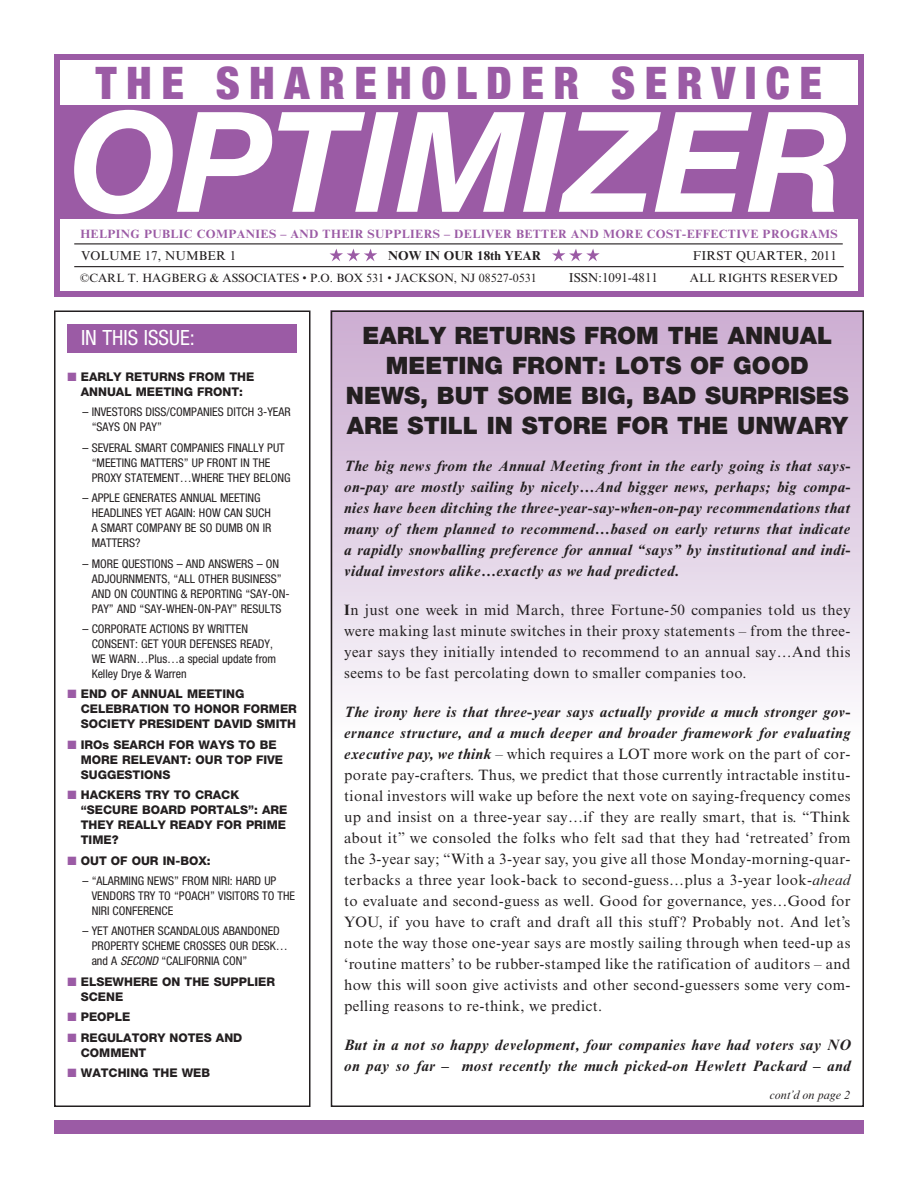
<style>
.page{position:relative;width:918px;height:1188px;background:#fff}
.page>*{position:absolute;margin:0;border:0;box-sizing:border-box;transform-origin:0 0}
.t1{font:italic 700 139.5px "Helvetica Neue LT Std";color:#fff}
.t2{font:900 condensed 45px "Helvetica Neue LT Std";letter-spacing:.21em;color:#9b5ba5}
.t3{font:900 24px/30px "Helvetica Neue LT Std";color:#231f20;text-align:center}
.t4{font:condensed 21px "Helvetica Neue LT Std";color:#fff}
.t5{font:15px/21px "Times New Roman MT Std";letter-spacing:.025em;color:#231f20;text-align:justify}
.t6{font:italic 700 15px/21px "Times New Roman MT Std";letter-spacing:.025em;color:#231f20;text-align:justify}
.t7{font:12.9px "Times New Roman MT Std";letter-spacing:.005em;color:#231f20}
.t8{font:700 12.9px "Times New Roman MT Std";letter-spacing:.005em;color:#231f20}
.t9{font:condensed 12px/15px "Helvetica Neue LT Std";color:#231f20}
.t10{font:800 12px/15px "Helvetica Neue LT Std";color:#231f20}
.t11{font:700 12px "Times New Roman MT Std";letter-spacing:.035em;color:#9b5ba5}
.t12{font:12px "Times New Roman MT Std";color:#231f20}
.t13{font:italic 12px "Times New Roman MT Std";color:#231f20}
.s1{color:#9b5ba5}
.s2{font-style:italic}
.s3{font-weight:700}
.s4{font-weight:700;font-style:italic}
</style>
<div class="page">
<div style="left:331px;top:310px;width:533px;height:430px;background:linear-gradient(to bottom,#caaad0,#fbfafd)"></div>
<div style="left:54px;top:310px;width:256px;height:797px;border:2px solid #231f20"></div>
<div style="left:54px;top:54px;width:810px;height:243px;border:6px solid #9b5ba5"></div>
<div style="left:54px;top:105px;width:810px;height:114px;background:#9b5ba5"></div>
<svg style="left:330px;top:249px;width:47px;height:13px"></svg>
<svg style="left:552px;top:249px;width:48px;height:13px"></svg>
<hr style="left:74px;top:243px;width:769px;height:1px;background:#231f20">
<hr style="left:74px;top:266px;width:770px;height:1px;background:#231f20">
<div style="left:54px;top:1120px;width:810px;height:14px;background:#9b5ba5"></div>
<div style="left:68px;top:324px;width:229px;height:28px;background:#9b5ba5"></div>
<h2 class="t2" style="left:96px;top:55px;width:728px">THE SHAREHOLDER SERVICE</h2>
<h1 class="t1" style="left:69px;top:76px;width:782px">OPTIMIZER</h1>
<p class="t11" style="left:80px;top:227px;width:759px">HELPING PUBLIC COMPANIES – AND THEIR SUPPLIERS – DELIVER BETTER AND MORE COST-EFFECTIVE PROGRAMS</p>
<p class="t7" style="left:81px;top:248px;width:157px">VOLUME 17, NUMBER 1</p>
<p class="t8" style="left:388px;top:248px;width:155px">NOW IN OUR 18th YEAR</p>
<p class="t7" style="left:693px;top:248px;width:145px">FIRST QUARTER, 2011</p>
<p class="t12" style="left:80px;top:271px;width:458px">©CARL T. HAGBERG &amp; ASSOCIATES • P.O. BOX 531 • JACKSON, NJ 08527-0531</p>
<p class="t7" style="left:569px;top:270px;width:91px">ISSN:1091-4811</p>
<p class="t12" style="left:690px;top:271px;width:149px">ALL RIGHTS RESERVED</p>
<h3 class="t4" style="left:81px;top:326px;width:115px">IN THIS ISSUE:</h3>
<p class="t10" style="left:68px;top:369px;width:188px;text-align:center"><span class="s1">■</span> EARLY RETURNS FROM THE<br>ANNUAL MEETING FRONT:</p>
<p class="t9" style="left:92px;top:405px;width:201px;text-indent:-9px">– INVESTORS DISS/COMPANIES DITCH 3-YEAR “SAYS ON PAY”</p>
<p class="t9" style="left:92px;top:440px;width:200px;text-indent:-9px">– SEVERAL SMART COMPANIES FINALLY PUT “MEETING MATTERS” UP FRONT IN THE<br>PROXY STATEMENT…WHERE THEY BELONG</p>
<p class="t9" style="left:92px;top:490px;width:181px;text-indent:-9px">– APPLE GENERATES ANNUAL MEETING<br>HEADLINES YET AGAIN: HOW CAN SUCH<br>A SMART COMPANY BE SO DUMB ON IR<br>MATTERS?</p>
<p class="t9" style="left:92px;top:556px;width:199px;text-indent:-9px">– MORE QUESTIONS – AND ANSWERS – ON ADJOURNMENTS, “ALL OTHER BUSINESS” AND ON COUNTING &amp; REPORTING “SAY-ON-PAY” AND “SAY-WHEN-ON-PAY” RESULTS</p>
<p class="t9" style="left:92px;top:621px;width:186px;text-indent:-9px">– CORPORATE ACTIONS BY WRITTEN<br>CONSENT: GET YOUR DEFENSES READY,<br>WE WARN…Plus…a special update from<br>Kelley Drye &amp; Warren</p>
<p class="t10" style="left:81px;top:687px;width:218px;text-indent:-13px"><span class="s1">■</span> END OF ANNUAL MEETING<br>CELEBRATION TO HONOR FORMER<br>SOCIETY PRESIDENT DAVID SMITH</p>
<p class="t10" style="left:81px;top:737px;width:204px;text-indent:-13px"><span class="s1">■</span> IROs SEARCH FOR WAYS TO BE<br>MORE RELEVANT: OUR TOP FIVE<br>SUGGESTIONS</p>
<p class="t10" style="left:81px;top:787px;width:208px;text-indent:-13px"><span class="s1">■</span> HACKERS TRY TO CRACK “SECURE BOARD PORTALS”: ARE<br>THEY REALLY READY FOR PRIME<br>TIME?</p>
<p class="t10" style="left:68px;top:853px;width:145px"><span class="s1">■</span> OUT OF OUR IN-BOX:</p>
<p class="t9" style="left:92px;top:873px;width:205px;text-indent:-9px">– “ALARMING NEWS” FROM NIRI: HARD UP<br>VENDORS TRY TO “POACH” VISITORS TO THE<br>NIRI CONFERENCE</p>
<p class="t9" style="left:92px;top:924px;width:198px;text-indent:-9px">– YET ANOTHER SCANDALOUS ABANDONED<br>PROPERTY SCHEME CROSSES OUR DESK… and A <span class="s2">SECOND</span> “CALIFORNIA CON”</p>
<p class="t10" style="left:81px;top:974px;width:196px;text-indent:-13px"><span class="s1">■</span> ELSEWHERE ON THE SUPPLIER<br>SCENE</p>
<p class="t10" style="left:68px;top:1009px;width:64px"><span class="s1">■</span> PEOPLE</p>
<p class="t10" style="left:81px;top:1030px;width:163px;text-indent:-13px"><span class="s1">■</span> REGULATORY NOTES AND<br>COMMENT</p>
<p class="t10" style="left:68px;top:1065px;width:144px"><span class="s1">■</span> WATCHING THE WEB</p>
<h3 class="t3" style="left:346px;top:320px;width:504px">EARLY RETURNS FROM THE ANNUAL<br>MEETING FRONT: LOTS OF GOOD<br>NEWS, BUT SOME BIG, BAD SURPRISES<br>ARE STILL IN STORE FOR THE UNWARY</h3>
<p class="t6" style="left:344px;top:456px;width:508px">The big news from the Annual Meeting front in the early going is that says&shy;on-pay are mostly sailing by nicely…And bigger news, perhaps; big compa&shy;nies have been ditching the three-year-say-when-on-pay recommendations that many of them planned to recommend…based on early returns that indicate a rapidly snowballing preference for annual “says” by institutional and indi&shy;vidual investors alike…exactly as we had predicted.</p>
<p class="t5" style="left:344px;top:600px;width:508px"><span class="s3">I</span>n just one week in mid March, three Fortune-50 companies told us they were making last minute switches in their proxy statements – from the three&shy;year says they initially intended to recommend to an annual say…And this seems to be fast percolating down to smaller companies too.</p>
<p class="t5" style="left:344px;top:702px;width:508px"><span class="s4">The irony here is that three-year says actually provide a much stronger gov&shy;ernance structure, and a much deeper and broader framework for evaluating executive pay, we think</span> – which requires a LOT more work on the part of cor&shy;porate pay-crafters. Thus, we predict that those currently intractable institu&shy;tional investors will wake up before the next vote on saying-frequency comes up and insist on a three-year say…if they are really smart, that is. “Think about it” we consoled the folks who felt sad that they had ‘retreated’ from the 3-year say; “With a 3-year say, you give all those Monday-morning-quar&shy;terbacks a three year look-back to second-guess…plus a 3-year look-<span class="s2">ahead </span>to evaluate and second-guess as well. Good for governance, yes…Good for YOU, if you have to craft and draft all this stuff ? Probably not. And let’s note the way those one-year says are mostly sailing through when teed-up as ‘routine matters’ to be rubber-stamped like the ratification of auditors – and how this will soon give activists and other second-guessers some very com&shy;pelling reasons to re-think, we predict.</p>
<p class="t6" style="left:344px;top:1035px;width:508px">But in a not so happy development, four companies have had voters say NO on pay so far – most recently the much picked-on Hewlett Packard – and</p>
<p class="t13" style="left:770px;top:1088px;width:82px">cont’d on page 2</p>
</div>
